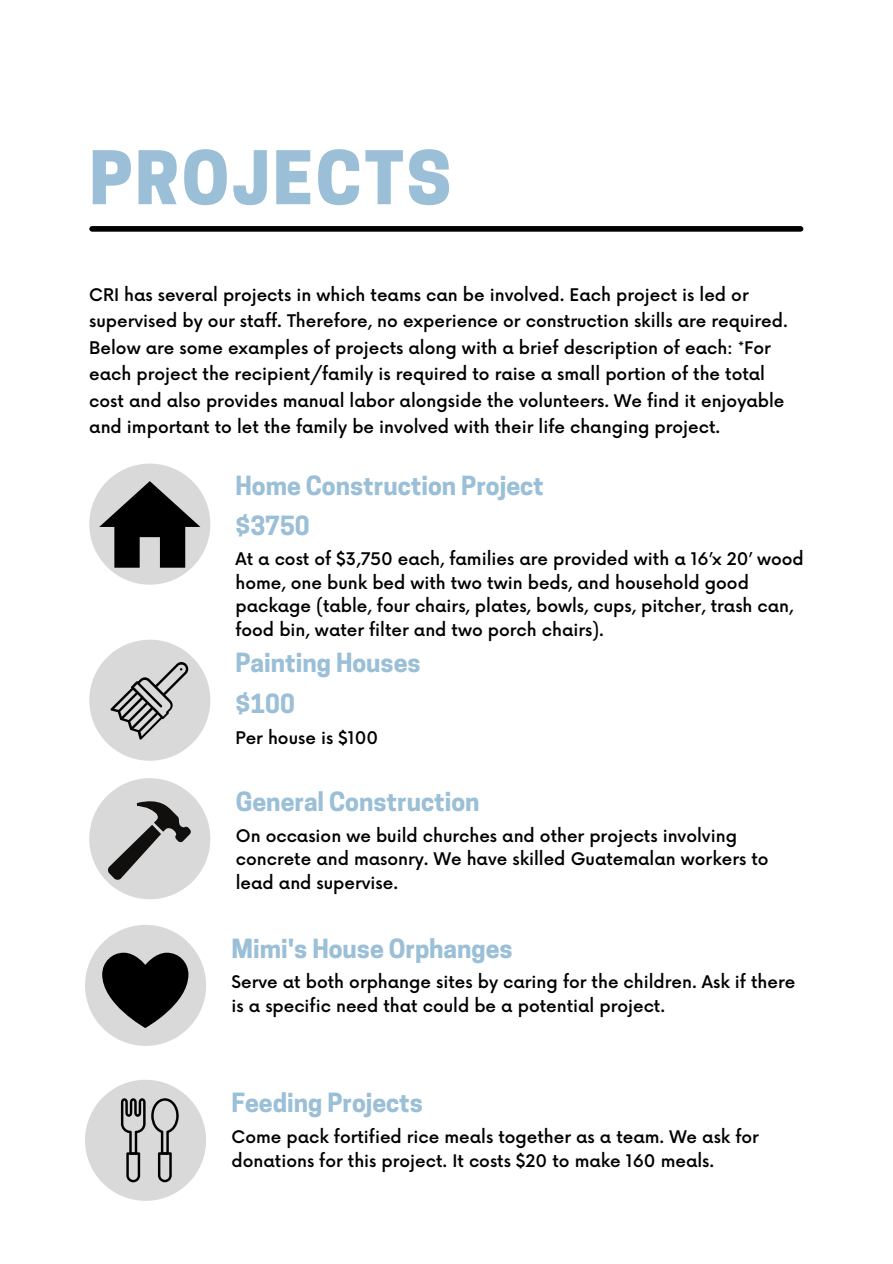
<style>
.page{position:relative;width:893px;height:1264px;background:#fff}
.page>*{position:absolute;margin:0;border:0;box-sizing:border-box;transform-origin:0 0}
.t1{font:800 69.3px "Cooper Hewitt";letter-spacing:.04em;color:#9abfd7}
.t2{font:700 24.75px/40.5px "Cooper Hewitt";color:#9abfd7}
.t3{font:500 16.95px/23.5px "Now";color:#010101}
</style>
<div class="page">
<div style="left:92px;top:226px;width:708px;height:6px;background:#010101"></div>
<div style="left:89px;top:778px;width:121px;height:121px;background:#d9d9d9;border-radius:50%"></div>
<div style="left:89px;top:639px;width:121px;height:121px;background:#d9d9d9;border-radius:50%"></div>
<div style="left:89px;top:463px;width:121px;height:121px;background:#d9d9d9;border-radius:50%"></div>
<svg style="left:99px;top:481px;width:101px;height:86px"></svg>
<svg style="left:110px;top:662px;width:79px;height:77px"></svg>
<svg style="left:108px;top:801px;width:83px;height:78px"></svg>
<div style="left:85px;top:924px;width:121px;height:121px;background:#d9d9d9;border-radius:50%"></div>
<div style="left:85px;top:1079px;width:121px;height:121px;background:#d9d9d9;border-radius:50%"></div>
<svg style="left:102px;top:952px;width:86px;height:76px"></svg>
<svg style="left:151px;top:1098px;width:27px;height:84px"></svg>
<svg style="left:121px;top:1098px;width:24px;height:84px"></svg>
<p class="t1" style="left:89px;top:152px;width:363px">PROJECTS</p>
<p class="t3" style="left:89px;top:282px;width:700px;line-height:26.5px">CRI has several projects in which teams can be involved. Each project is led or supervised by our staff. Therefore, no experience or construction skills are required.<br>Below are some examples of projects along with a brief description of each: *For each project the recipient/family is required to raise a small portion of the total cost and also provides manual labor alongside the volunteers. We find it enjoyable and important to let the family be involved with their life changing project.</p>
<p class="t2" style="left:235px;top:468px;width:310px">Home Construction Project $3750</p>
<p class="t3" style="left:235px;top:548px;width:570px">At a cost of $3,750 each, families are provided with a 16’x 20’ wood home, one bunk bed with two twin beds, and household good package (table, four chairs, plates, bowls, cups, pitcher, trash can, food bin, water filter and two porch chairs).</p>
<p class="t2" style="left:235px;top:645px;width:187px">Painting Houses</p>
<p class="t2" style="left:235px;top:686px;width:61px">$100</p>
<p class="t3" style="left:235px;top:727px;width:144px">Per house is $100</p>
<p class="t2" style="left:236px;top:784px;width:245px">General Construction</p>
<p class="t3" style="left:236px;top:824px;width:534px">On occasion we build churches and other projects involving concrete and masonry. We have skilled Guatemalan workers to lead and supervise.</p>
<p class="t2" style="left:231px;top:931px;width:283px">Mimi's House Orphanges</p>
<p class="t3" style="left:231px;top:971px;width:565px">Serve at both orphange sites by caring for the children. Ask if there is a specific need that could be a potential project.</p>
<p class="t2" style="left:231px;top:1085px;width:193px">Feeding Projects</p>
<p class="t3" style="left:231px;top:1126px;width:529px">Come pack fortified rice meals together as a team. We ask for donations for this project. It costs $20 to make 160 meals.</p>
</div>
